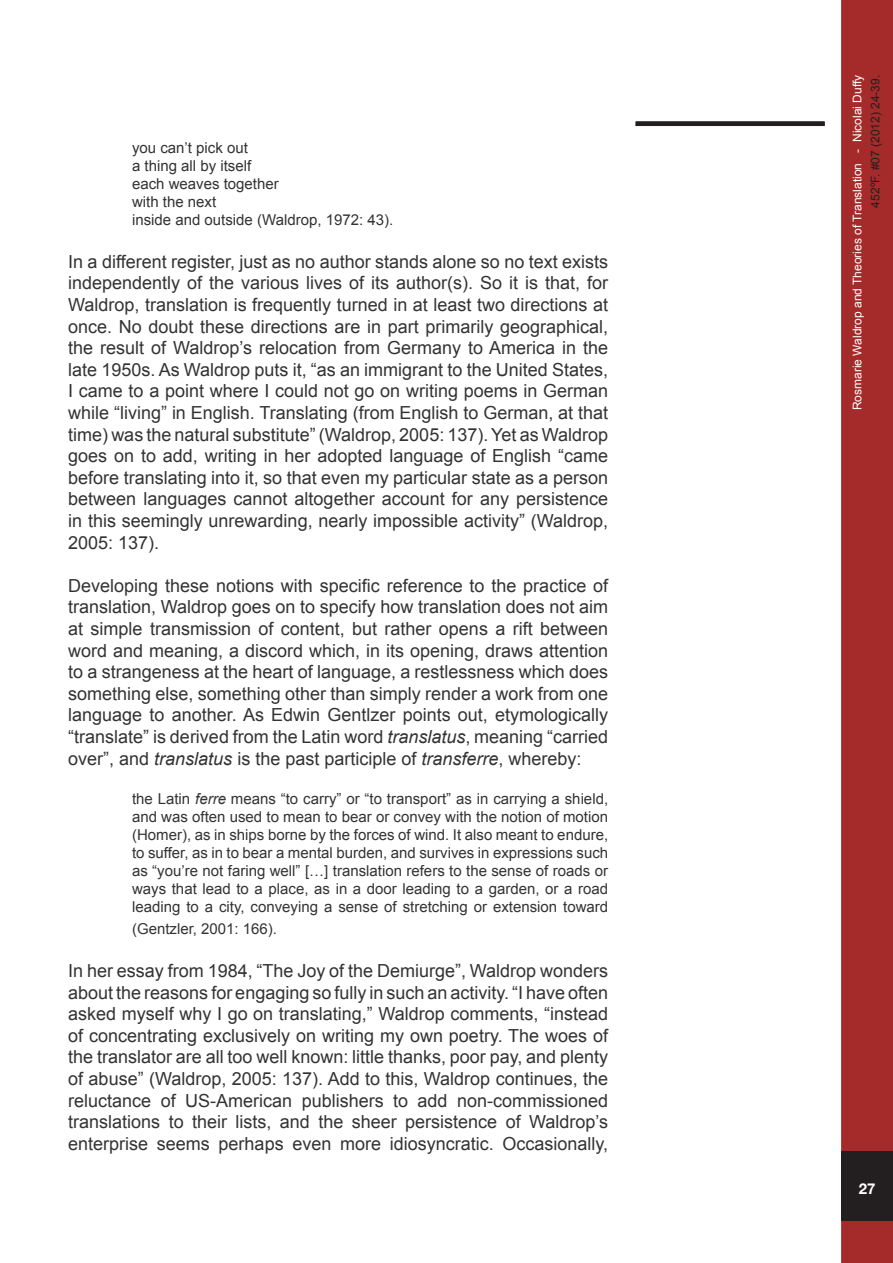
<style>
.page{position:relative;width:893px;height:1263px;background:#fff}
.page>*{position:absolute;margin:0;border:0;box-sizing:border-box;transform-origin:0 0}
.t1{font:18px/21.6px "Arial";color:#333;text-align:justify}
.t2{font:15px/18px "Arial";color:#333;text-align:justify}
.t3{font:700 15px "Helvetica Neue";color:#fff}
.t4{font:12px "Arial";color:#fff}
.t5{font:12px "Arial";color:#231f20}
.s1{font-style:italic}
</style>
<div class="page">
<div style="left:843px;top:2px;width:48px;height:1259px;background:#a52a2a"></div>
<div style="left:841px;top:0;width:52px;height:1263px;border:3px solid #a52a2a"></div>
<div style="left:841px;top:1151px;width:52px;height:70px;background:#231f20"></div>
<div style="left:636px;top:121px;width:189px;height:5px;background:#231f20"></div>
<p class="t2" style="left:132px;top:138px;width:117px">you can’t pick out</p>
<p class="t2" style="left:132px;top:156px;width:121px">a thing all by itself</p>
<p class="t2" style="left:132px;top:174px;width:148px">each weaves together</p>
<p class="t2" style="left:132px;top:192px;width:86px">with the next</p>
<p class="t2" style="left:132px;top:210px;width:263px">inside and outside (Waldrop, 1972: 43).</p>
<p class="t1" style="left:68px;top:251px;width:541px">In a different register, just as no author stands alone so no text exists independently of the various lives of its author(s). So it is that, for Waldrop, translation is frequently turned in at least two directions at once. No doubt these directions are in part primarily geographical, the result of Waldrop’s relocation from Germany to America in the late 1950s. As Waldrop puts it, “as an immigrant to the United States, I came to a point where I could not go on writing poems in German while “living” in English. Translating (from English to German, at that time) was the natural substitute” (Waldrop, 2005: 137). Yet as Waldrop goes on to add, writing in her adopted language of English “came before translating into it, so that even my particular state as a person between languages cannot altogether account for any persistence in this seemingly unrewarding, nearly impossible activity” (Waldrop, 2005: 137).</p>
<p class="t1" style="left:68px;top:575px;width:541px">Developing these notions with specific reference to the practice of translation, Waldrop goes on to specify how translation does not aim at simple transmission of content, but rather opens a rift between word and meaning, a discord which, in its opening, draws attention to a strangeness at the heart of language, a restlessness which does something else, something other than simply render a work from one language to another. As Edwin Gentlzer points out, etymologically “translate” is derived from the Latin word <span class="s1">translatus</span>, meaning “carried over”, and <span class="s1">translatus</span> is the past participle of <span class="s1">transferre</span>, whereby:</p>
<p class="t2" style="left:132px;top:790px;width:478px">the Latin <span class="s1">ferre</span> means “to carry” or “to transport” as in carrying a shield, and was often used to mean to bear or convey with the notion of motion (Homer), as in ships borne by the forces of wind. It also meant to endure, to suffer, as in to bear a mental burden, and survives in expressions such as “you’re not faring well” […] translation refers to the sense of roads or ways that lead to a place, as in a door leading to a garden, or a road leading to a city, conveying a sense of stretching or extension toward</p>
<p class="t2" style="left:132px;top:920px;width:147px">(Gentzler, 2001: 166).</p>
<p class="t1" style="left:68px;top:960px;width:541px">In her essay from 1984, “The Joy of the Demiurge”, Waldrop wonders about the reasons for engaging so fully in such an activity. “I have often asked myself why I go on translating,” Waldrop comments, “instead of concentrating exclusively on writing my own poetry. The woes of the translator are all too well known: little thanks, poor pay, and plenty of abuse” (Waldrop, 2005: 137). Add to this, Waldrop continues, the reluctance of US-American publishers to add non-commissioned translations to their lists, and the sheer persistence of Waldrop’s enterprise seems perhaps even more idiosyncratic. Occasionally,</p>
<p class="t4" style="left:850px;top:410px;width:337px;rotate:-90deg">Rosmarie Waldrop and Theories of Translation - Nicolai Duffy</p>
<p class="t5" style="left:868px;top:207px;width:134px;rotate:-90deg">452ºF. #07 (2012) 24-39.</p>
<p class="t3" style="left:859px;top:1179px;width:18px">27</p>
</div>
